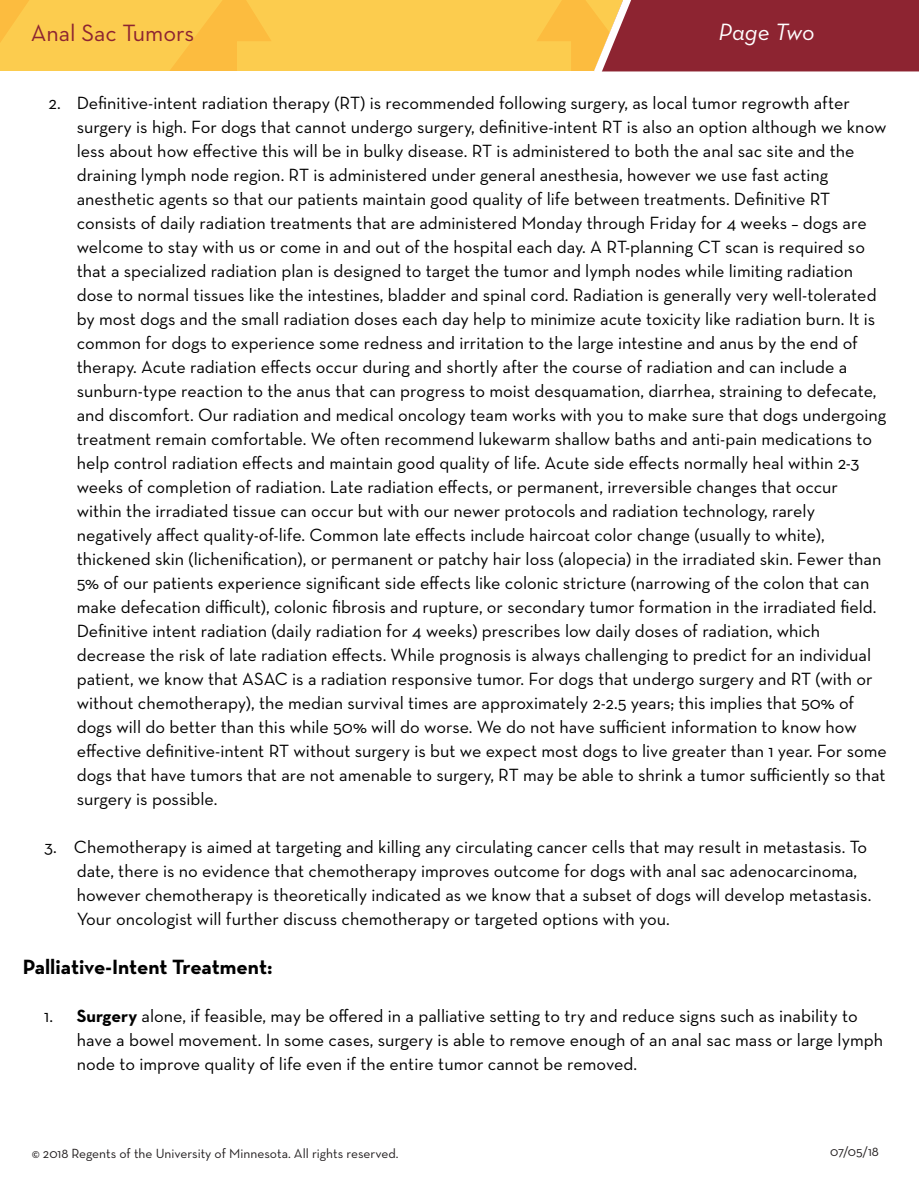
<style>
.page{position:relative;width:919px;height:1189px;background:#fff}
.page>*{position:absolute;margin:0;border:0;box-sizing:border-box;transform-origin:0 0}
.t1{font:24px "Neutra Text";color:#8d2431}
.t2{font:italic 24px "Neutra Text";color:#fff}
.t3{font:700 21px "Neutra Text";letter-spacing:-.005em;color:#000}
.t4{font:18px/24px "Neutra Text";color:#000}
.t5{font:13.5px "Neutra Text";color:#231f20}
.s1{font-weight:700}
</style>
<div class="page">
<svg style="left:0;top:0;width:587px;height:71px;fill:#fccc4e"></svg>
<svg style="left:587px;top:0;width:331px;height:72px"></svg>
<h1 class="t1" style="left:31px;top:19px;width:165px">Anal Sac Tumors</h1>
<h1 class="t2" style="left:718px;top:18px;width:98px">Page Two</h1>
<p class="t4" style="left:77px;top:91px;width:811px;text-indent:-28px">2. Definitive-intent radiation therapy (RT) is recommended following surgery, as local tumor regrowth after surgery is high. For dogs that cannot undergo surgery, definitive-intent RT is also an option although we know less about how effective this will be in bulky disease. RT is administered to both the anal sac site and the draining lymph node region. RT is administered under general anesthesia, however we use fast acting anesthetic agents so that our patients maintain good quality of life between treatments. Definitive RT consists of daily radiation treatments that are administered Monday through Friday for 4 weeks – dogs are welcome to stay with us or come in and out of the hospital each day. A RT-planning CT scan is required so that a specialized radiation plan is designed to target the tumor and lymph nodes while limiting radiation dose to normal tissues like the intestines, bladder and spinal cord. Radiation is generally very well-tolerated by most dogs and the small radiation doses each day help to minimize acute toxicity like radiation burn. It is common for dogs to experience some redness and irritation to the large intestine and anus by the end of therapy. Acute radiation effects occur during and shortly after the course of radiation and can include a sunburn-type reaction to the anus that can progress to moist desquamation, diarrhea, straining to defecate, and discomfort. Our radiation and medical oncology team works with you to make sure that dogs undergoing treatment remain comfortable. We often recommend lukewarm shallow baths and anti-pain medications to help control radiation effects and maintain good quality of life. Acute side effects normally heal within 2-3 weeks of completion of radiation. Late radiation effects, or permanent, irreversible changes that occur within the irradiated tissue can occur but with our newer protocols and radiation technology, rarely negatively affect quality-of-life. Common late effects include haircoat color change (usually to white), thickened skin (lichenification), or permanent or patchy hair loss (alopecia) in the irradiated skin. Fewer than 5% of our patients experience significant side effects like colonic stricture (narrowing of the colon that can make defecation difficult), colonic fibrosis and rupture, or secondary tumor formation in the irradiated field.<br>Definitive intent radiation (daily radiation for 4 weeks) prescribes low daily doses of radiation, which decrease the risk of late radiation effects. While prognosis is always challenging to predict for an individual patient, we know that ASAC is a radiation responsive tumor. For dogs that undergo surgery and RT (with or without chemotherapy), the median survival times are approximately 2-2.5 years; this implies that 50% of dogs will do better than this while 50% will do worse. We do not have sufficient information to know how effective definitive-intent RT without surgery is but we expect most dogs to live greater than 1 year. For some dogs that have tumors that are not amenable to surgery, RT may be able to shrink a tumor sufficiently so that surgery is possible.</p>
<p class="t4" style="left:77px;top:835px;width:796px;text-indent:-33px">3. Chemotherapy is aimed at targeting and killing any circulating cancer cells that may result in metastasis. To date, there is no evidence that chemotherapy improves outcome for dogs with anal sac adenocarcinoma, however chemotherapy is theoretically indicated as we know that a subset of dogs will develop metastasis.<br>Your oncologist will further discuss chemotherapy or targeted options with you.</p>
<p class="t3" style="left:23px;top:953px;width:251px">Palliative-Intent Treatment:</p>
<p class="t4" style="left:77px;top:1003px;width:807px;text-indent:-33px">1. <span class="s1">Surgery</span> alone, if feasible, may be offered in a palliative setting to try and reduce signs such as inability to have a bowel movement. In some cases, surgery is able to remove enough of an anal sac mass or large lymph node to improve quality of life even if the entire tumor cannot be removed.</p>
<p class="t5" style="left:32px;top:1144px;width:368px">© 2018 Regents of the University of Minnesota. All rights reserved.</p>
<p class="t5" style="left:830px;top:1143px;width:50px">07/05/18</p>
</div>
